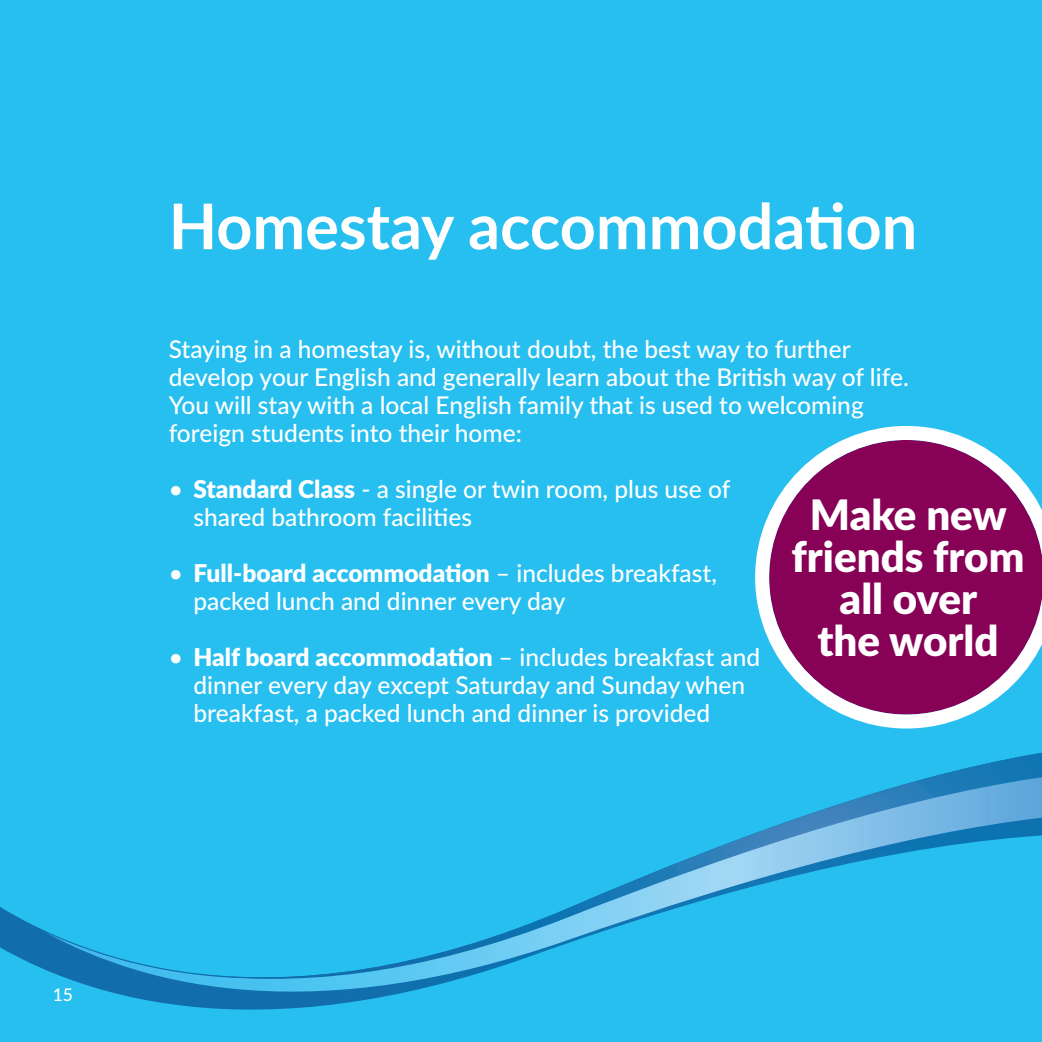
<style>
.page{position:relative;width:1042px;height:1042px;background:#26bff0}
.page>*{position:absolute;margin:0;border:0;box-sizing:border-box;transform-origin:0 0}
.t1{font:700 63px "Lato";color:#fff}
.t2{font:900 42px/42px "Lato";color:#fff;text-align:center}
.t3{font:500 24.5px/28px "Lato";color:#fff}
.t4{font:500 17.5px "Lato";color:#fff}
.s1{font-weight:900}
</style>
<div class="page">
<svg style="left:0;top:907px;width:45px;height:63px"></svg>
<svg style="left:45px;top:931px;width:383px;height:79px"></svg>
<svg style="left:194px;top:728px;width:848px;height:259px"></svg>
<svg style="left:755px;top:426px;width:287px;height:302px"></svg>
<h1 class="t1" style="left:169px;top:191px;width:750px">Homestay accommodation</h1>
<p class="t3" style="left:169px;top:335px;width:741px">Staying in a homestay is, without doubt, the best way to further develop your English and generally learn about the British way of life.<br>You will stay with a local English family that is used to welcoming foreign students into their home:</p>
<p class="t3" style="left:193px;top:475px;width:538px;text-indent:-25px">• <span class="s1">Standard class</span> - a single or twin room, plus use of shared bathroom facilities</p>
<p class="t3" style="left:193px;top:559px;width:525px;text-indent:-25px">• <span class="s1">full-board accommodation</span> – includes breakfast, packed lunch and dinner every day</p>
<p class="t3" style="left:193px;top:643px;width:568px;text-indent:-25px">• <span class="s1">half board accommodation</span> – includes breakfast and dinner every day except Saturday and Sunday when breakfast, a packed lunch and dinner is provided</p>
<h2 class="t2" style="left:791px;top:494px;width:234px">Make new friends from all over<br>the world</h2>
<p class="t4" style="left:53px;top:984px;width:22px">15</p>
</div>
